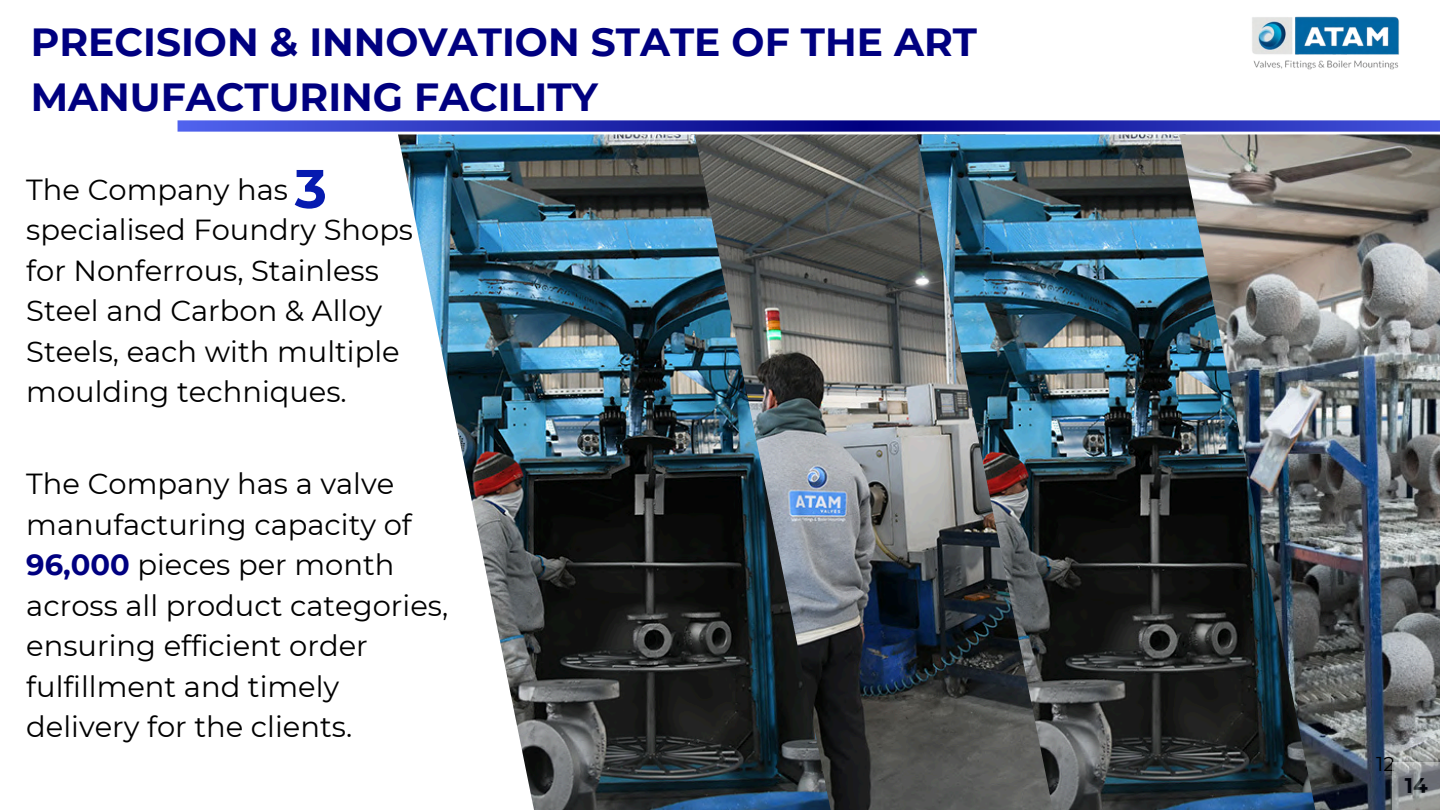
<style>
.page{position:relative;width:1440px;height:810px;background:#fff}
.page>*{position:absolute;margin:0;border:0;box-sizing:border-box;transform-origin:0 0}
.t1{font:700 54.3px "Montserrat";color:#061bb0}
.t2{font:700 39.2px/54.8px "Montserrat";color:#000080}
.t3{font:29px/40.5px "Montserrat";color:#000}
.t4{font:700 21.2px "Montserrat";color:#000}
.t5{font:20px "Montserrat";color:#000}
.s1{font-weight:700;color:#000080}
</style>
<div class="page">
<svg style="left:178px;top:120px;width:1262px;height:12px"></svg>
<img style="left:832px;top:134px;width:85px;height:676px">
<img style="left:917px;top:134px;width:262px;height:676px">
<img style="left:1179px;top:134px;width:261px;height:676px">
<img style="left:398px;top:134px;width:434px;height:676px">
<img style="left:1252px;top:16px;width:148px;height:54px">
<svg style="left:1393px;top:763px;width:47px;height:47px"></svg>
<p class="t2" style="left:31px;top:15px;width:948px">PRECISION &amp; INNOVATION STATE OF THE ART<br>MANUFACTURING FACILITY</p>
<p class="t1" style="left:295px;top:155px;width:34px">3</p>
<p class="t3" style="left:26px;top:169px;width:388px">The Company has specialised Foundry Shops for Nonferrous, Stainless<br>Steel and Carbon &amp; Alloy<br>Steels, each with multiple moulding techniques.</p>
<p class="t3" style="left:26px;top:463px;width:423px">The Company has a valve manufacturing capacity of<br><span class="s1">96,000</span> pieces per month across all product categories, ensuring efficient order fulfillment and timely delivery for the clients.</p>
<p class="t5" style="left:1376px;top:752px;width:20px">12</p>
<p class="t4" style="left:1405px;top:772px;width:24px">14</p>
</div>
